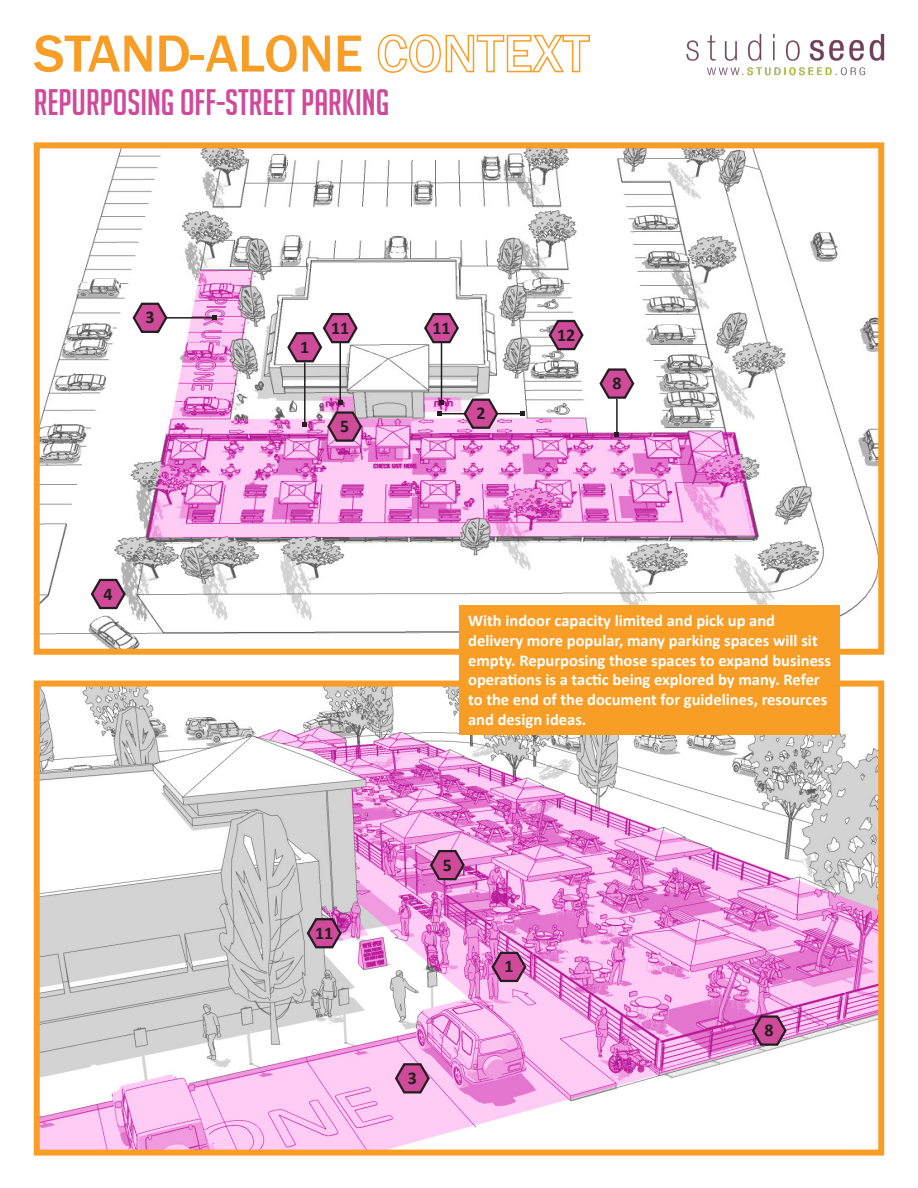
<style>
.page{position:relative;width:918px;height:1188px;background:#fff}
.page>*{position:absolute;margin:0;border:0;box-sizing:border-box;transform-origin:0 0}
.t1{font:500 54px "Franklin Gothic";color:#f89e26}
.t2{font:36px "Big Noodle Titling";color:#d04a9a}
.t3{font:700 18px "Calibri";color:#231f20}
.t4{font:700 16.5px/19.8px "Calibri";color:#fff}
</style>
<div class="page">
<img style="left:41px;top:149px;width:836px;height:499px">
<div style="left:34px;top:142px;width:850px;height:513px;border:6px solid #f89e26"></div>
<img style="left:41px;top:688px;width:836px;height:461px">
<div style="left:34px;top:681px;width:850px;height:475px;border:6px solid #f89e26"></div>
<img style="left:686px;top:33px;width:199px;height:43px">
<hr style="left:304px;top:362px;width:2px;height:62px;background:#231f20">
<svg style="left:303px;top:422px;width:4px;height:5px"></svg>
<svg style="left:490px;top:950px;width:38px;height:33px"></svg>
<svg style="left:131px;top:301px;width:38px;height:33px"></svg>
<hr style="left:165px;top:317px;width:49px;height:2px;background:#231f20">
<svg style="left:212px;top:316px;width:5px;height:4px"></svg>
<svg style="left:394px;top:1061px;width:37px;height:34px"></svg>
<svg style="left:89px;top:577px;width:38px;height:33px"></svg>
<svg style="left:429px;top:848px;width:37px;height:33px"></svg>
<svg style="left:750px;top:1013px;width:38px;height:34px"></svg>
<svg style="left:598px;top:366px;width:38px;height:34px"></svg>
<hr style="left:616px;top:399px;width:2px;height:35px;background:#231f20">
<svg style="left:615px;top:432px;width:4px;height:4px"></svg>
<svg style="left:286px;top:311px;width:73px;height:52px"></svg>
<hr style="left:339px;top:341px;width:2px;height:62px;background:#231f20">
<svg style="left:326px;top:401px;width:38px;height:42px"></svg>
<svg style="left:547px;top:318px;width:38px;height:33px"></svg>
<div style="left:459px;top:605px;width:381px;height:129px;background:#f89e26"></div>
<svg style="left:423px;top:311px;width:37px;height:33px"></svg>
<hr style="left:441px;top:341px;width:1px;height:62px;background:#231f20">
<svg style="left:438px;top:397px;width:86px;height:33px"></svg>
<svg style="left:305px;top:916px;width:38px;height:34px"></svg>
<p class="t1" style="left:34px;top:20px;width:557px">STAND-ALONE CONTEXT</p>
<p class="t2" style="left:34px;top:83px;width:357px">REPURPOSING OFF-STREET PARKING</p>
<p class="t3" style="left:145px;top:305px;width:11px">3</p>
<p class="t3" style="left:104px;top:581px;width:11px">4</p>
<p class="t3" style="left:300px;top:334px;width:11px">1</p>
<p class="t3" style="left:331px;top:315px;width:20px">11</p>
<p class="t3" style="left:340px;top:413px;width:11px">5</p>
<p class="t3" style="left:432px;top:315px;width:20px">11</p>
<p class="t3" style="left:476px;top:401px;width:11px">2</p>
<p class="t3" style="left:557px;top:322px;width:20px">12</p>
<p class="t3" style="left:612px;top:370px;width:11px">8</p>
<p class="t3" style="left:315px;top:920px;width:20px">11</p>
<p class="t4" style="left:468px;top:610px;width:364px">With indoor capacity limited and pick up and delivery more popular, many parking spaces will sit empty. Repurposing those spaces to expand business operations is a tactic being explored by many. Refer to the end of the document for guidelines, resources and design ideas.</p>
<p class="t3" style="left:443px;top:852px;width:11px">5</p>
<p class="t3" style="left:408px;top:1065px;width:11px">3</p>
<p class="t3" style="left:504px;top:954px;width:11px">1</p>
<p class="t3" style="left:765px;top:1017px;width:11px">8</p>
</div>
